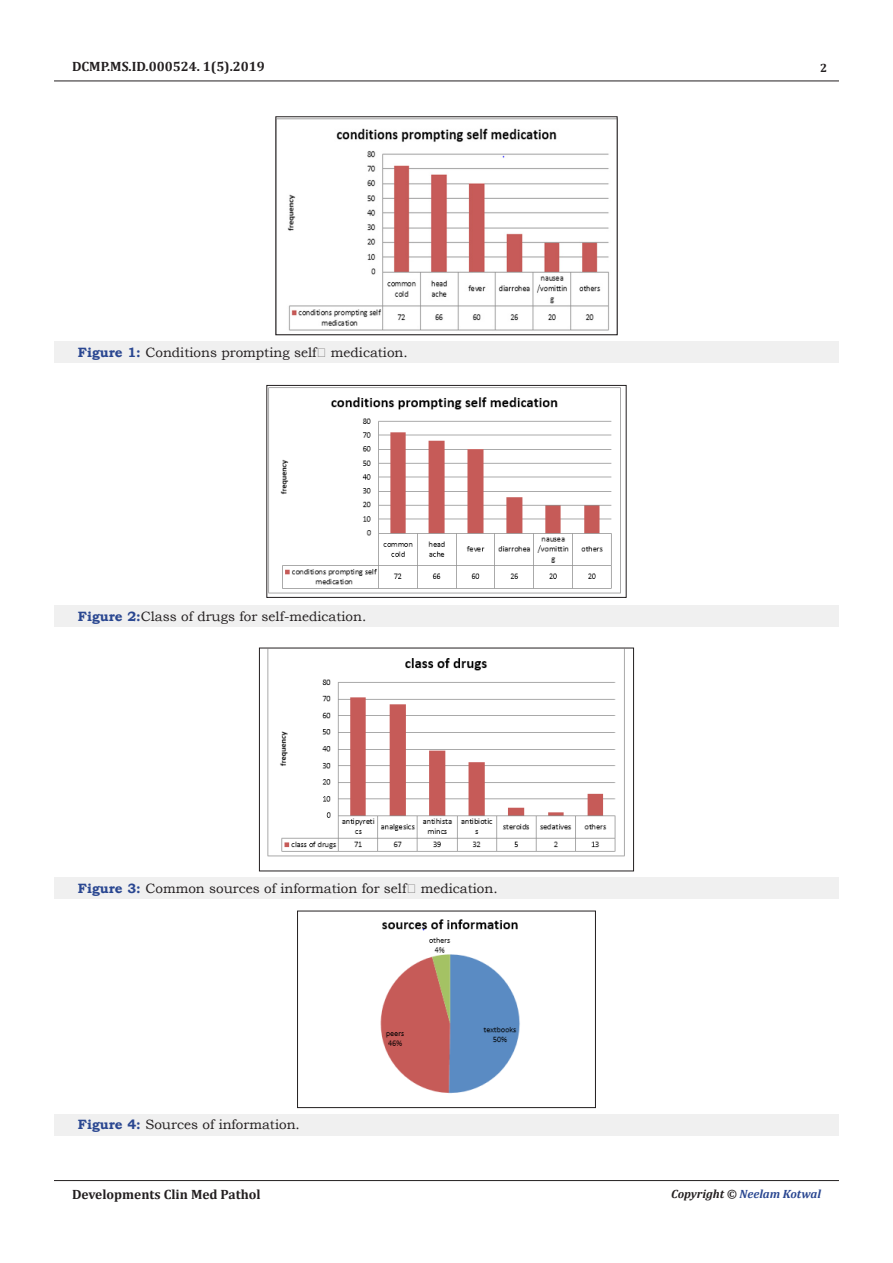
<style>
.page{position:relative;width:893px;height:1263px;background:#fff}
.page>*{position:absolute;margin:0;border:0;box-sizing:border-box;transform-origin:0 0}
.t1{font:13.5px "Bookman Old Style";color:#231f20}
.t2{font:700 13.5px "Cambria";color:#231f20}
.t3{font:italic 700 12px "Cambria";color:#2a4791}
.t4{font:700 12px "Cambria";color:#231f20}
.s1{font-weight:700;color:#2a4791}
.s2{color:#231f20}
</style>
<div class="page">
<hr style="left:54px;top:81px;width:785px;height:1px;background:#231f20">
<hr style="left:54px;top:1180px;width:785px;height:1px;background:#231f20">
<div style="left:54px;top:341px;width:785px;height:22px;background:#f0f0f0"></div>
<img style="left:278px;top:119px;width:337px;height:212px">
<div style="left:276px;top:117px;width:341px;height:218px;border:1px solid #231f20"></div>
<div style="left:54px;top:605px;width:785px;height:22px;background:#f0f0f0"></div>
<img style="left:269px;top:387px;width:352px;height:207px">
<div style="left:267px;top:385px;width:359px;height:213px;border:1px solid #231f20"></div>
<div style="left:54px;top:877px;width:785px;height:22px;background:#f0f0f0"></div>
<img style="left:267px;top:650px;width:358px;height:207px">
<div style="left:259px;top:648px;width:375px;height:223px;border:1px solid #231f20"></div>
<div style="left:54px;top:1114px;width:785px;height:21px;background:#f0f0f0"></div>
<img style="left:380px;top:919px;width:140px;height:175px">
<div style="left:297px;top:911px;width:299px;height:197px;border:1px solid #231f20"></div>
<p class="t2" style="left:72px;top:56px;width:194px">DCMP.MS.ID.000524. 1(5).2019</p>
<p class="t1" style="left:78px;top:343px;width:331px"><span class="s1">Figure 1:</span> Conditions prompting self‐ medication.</p>
<p class="t1" style="left:78px;top:607px;width:290px"><span class="s1">Figure 2:</span>Class of drugs for self-medication.</p>
<p class="t1" style="left:78px;top:879px;width:421px"><span class="s1">Figure 3:</span> Common sources of information for self‐ medication.</p>
<p class="t1" style="left:78px;top:1116px;width:223px"><span class="s1">Figure 4:</span> Sources of information.</p>
<p class="t4" style="left:820px;top:60px;width:9px">2</p>
<p class="t2" style="left:72px;top:1185px;width:190px">Developments Clin Med Pathol</p>
<p class="t3" style="left:671px;top:1185px;width:151px"><span class="s2">Copyright ©</span> Neelam Kotwal</p>
</div>
